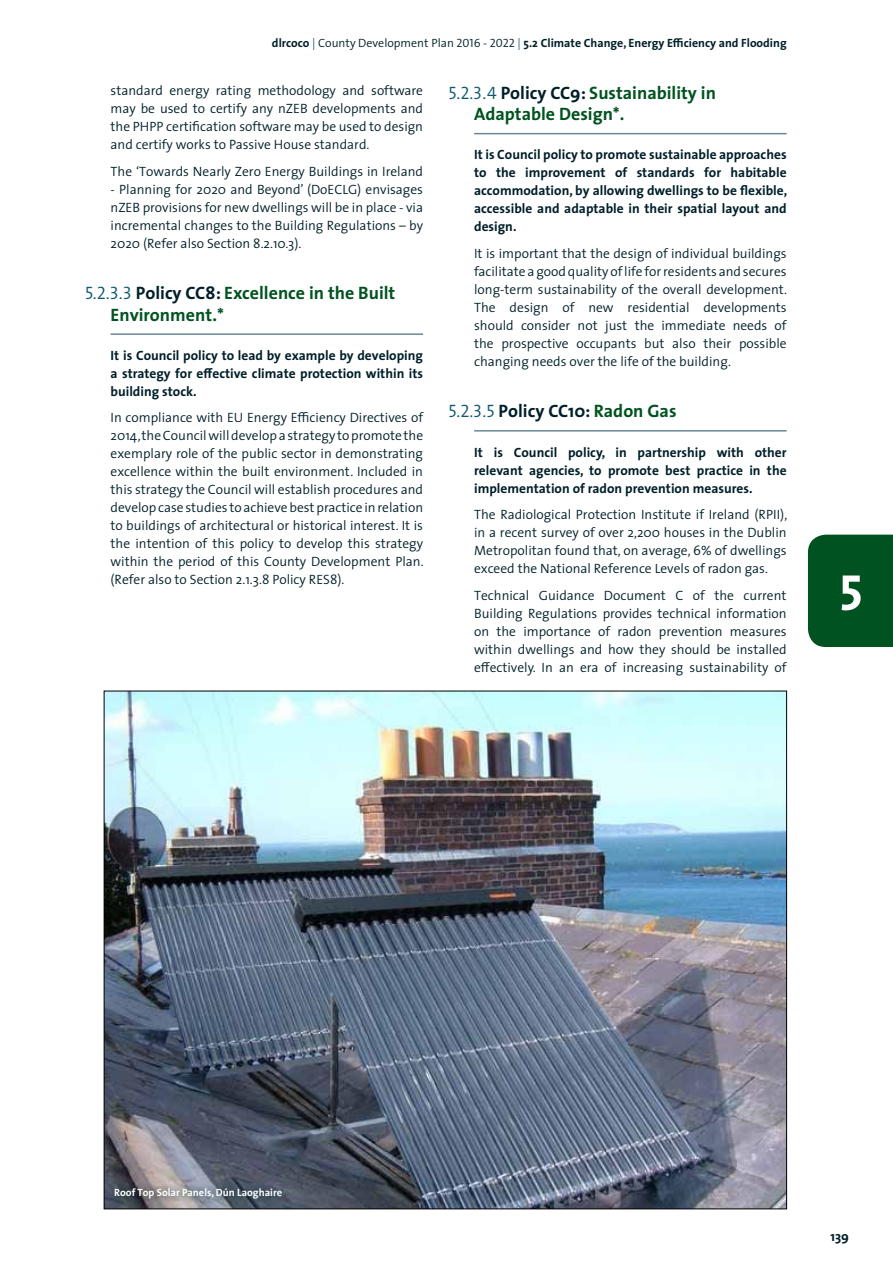
<style>
.page{position:relative;width:893px;height:1263px;background:#fff}
.page>*{position:absolute;margin:0;border:0;box-sizing:border-box;transform-origin:0 0}
.t1{font:51px "The Sans Bold Caps";color:#fff}
.t2{font:700 18px/21.6px "The Sans";color:#005320}
.t3{font:700 18px "The Sans";color:#001f29}
.t4{font:300 13.5px/18px "The Sans";color:#001f29;text-align:justify}
.t5{font:700 13.5px/18px "The Sans";color:#001f29;text-align:justify}
.t6{font:700 12px "The Sans";color:#001f29}
.t7{font:700 10.5px "The Sans";color:#fff}
.s1{font-weight:300;color:#0e586e}
.s2{font-weight:300}
.s3{font-family:"The Sans Semi Light Caps";font-weight:400}
.s4{font-family:"The Sans Semi Light Caps";font-weight:400;color:#0e586e}
.s5{color:#001f29}
.s6{color:#005320}
</style>
<div class="page">
<hr style="left:111px;top:333px;width:312px;height:2px;background:#6c8896">
<hr style="left:474px;top:133px;width:313px;height:1px;background:#6c8896">
<hr style="left:474px;top:430px;width:313px;height:2px;background:#6c8896">
<img style="left:106px;top:693px;width:679px;height:514px">
<div style="left:808px;top:535px;width:85px;height:112px;background:#005320"></div>
<div style="left:107px;top:1181px;width:183px;height:26px;background:#001f29;opacity:.75"></div>
<p class="t6" style="left:272px;top:33px;width:516px">dlrcoco <span class="s1">|</span> <span class="s2">County Development Plan</span> <span class="s3">2016 - 2022</span> <span class="s1">|</span> 5.2 Climate Change, Energy Efficiency and Flooding</p>
<p class="t4" style="left:111px;top:81px;width:314px">standard energy rating methodology and software may be used to certify any nZEB developments and the PHPP certification software may be used to design and certify works to Passive House standard.</p>
<p class="t4" style="left:111px;top:162px;width:314px">The ‘Towards Nearly Zero Energy Buildings in Ireland</p>
<p class="t4" style="left:111px;top:180px;width:314px">- Planning for 2020 and Beyond’ (DoECLG) envisages nZEB provisions for new dwellings will be in place - via incremental changes to the Building Regulations – by 2020 (Refer also Section 8.2.10.3).</p>
<h2 class="t2" style="left:111px;top:282px;width:286px;text-indent:-26px"><span class="s4">5.2.3.3</span> <span class="s5">Policy CC8:</span> Excellence in the Built<br>Environment.*</h2>
<p class="t5" style="left:111px;top:346px;width:314px">It is Council policy to lead by example by developing a strategy for effective climate protection within its building stock.</p>
<p class="t4" style="left:111px;top:408px;width:315px">In compliance with EU Energy Efficiency Directives of 2014, the Council will develop a strategy to promote the exemplary role of the public sector in demonstrating excellence within the built environment. Included in this strategy the Council will establish procedures and develop case studies to achieve best practice in relation to buildings of architectural or historical interest. It is the intention of this policy to develop this strategy within the period of this County Development Plan. (Refer also to Section 2.1.3.8 Policy RES8).</p>
<h2 class="t2" style="left:474px;top:81px;width:243px;text-indent:-26px"><span class="s4">5.2.3.4</span> <span class="s5">Policy CC9:</span> Sustainability in<br>Adaptable Design*.</h2>
<p class="t5" style="left:474px;top:145px;width:315px">It is Council policy to promote sustainable approaches to the improvement of standards for habitable accommodation, by allowing dwellings to be flexible, accessible and adaptable in their spatial layout and design.</p>
<p class="t4" style="left:474px;top:244px;width:315px">It is important that the design of individual buildings facilitate a good quality of life for residents and secures long-term sustainability of the overall development.<br>The design of new residential developments should consider not just the immediate needs of the prospective occupants but also their possible changing needs over the life of the building.</p>
<h2 class="t3" style="left:449px;top:396px;width:229px"><span class="s4">5.2.3.5</span> Policy CC10: <span class="s6">Radon Gas</span></h2>
<p class="t5" style="left:474px;top:443px;width:314px">It is Council policy, in partnership with other relevant agencies, to promote best practice in the implementation of radon prevention measures.</p>
<p class="t4" style="left:474px;top:505px;width:315px">The Radiological Protection Institute if Ireland (RPII), in a recent survey of over 2,200 houses in the Dublin Metropolitan found that, on average, 6% of dwellings exceed the National Reference Levels of radon gas.</p>
<p class="t4" style="left:474px;top:586px;width:314px">Technical Guidance Document C of the current Building Regulations provides technical information on the importance of radon prevention measures within dwellings and how they should be installed effectively. In an era of increasing sustainability of</p>
<h1 class="t1" style="left:839px;top:550px;width:25px">5</h1>
<p class="t7" style="left:114px;top:1184px;width:170px">Roof Top Solar Panels, Dún Laoghaire</p>
<p class="t5" style="left:830px;top:1227px;width:20px">139</p>
</div>
